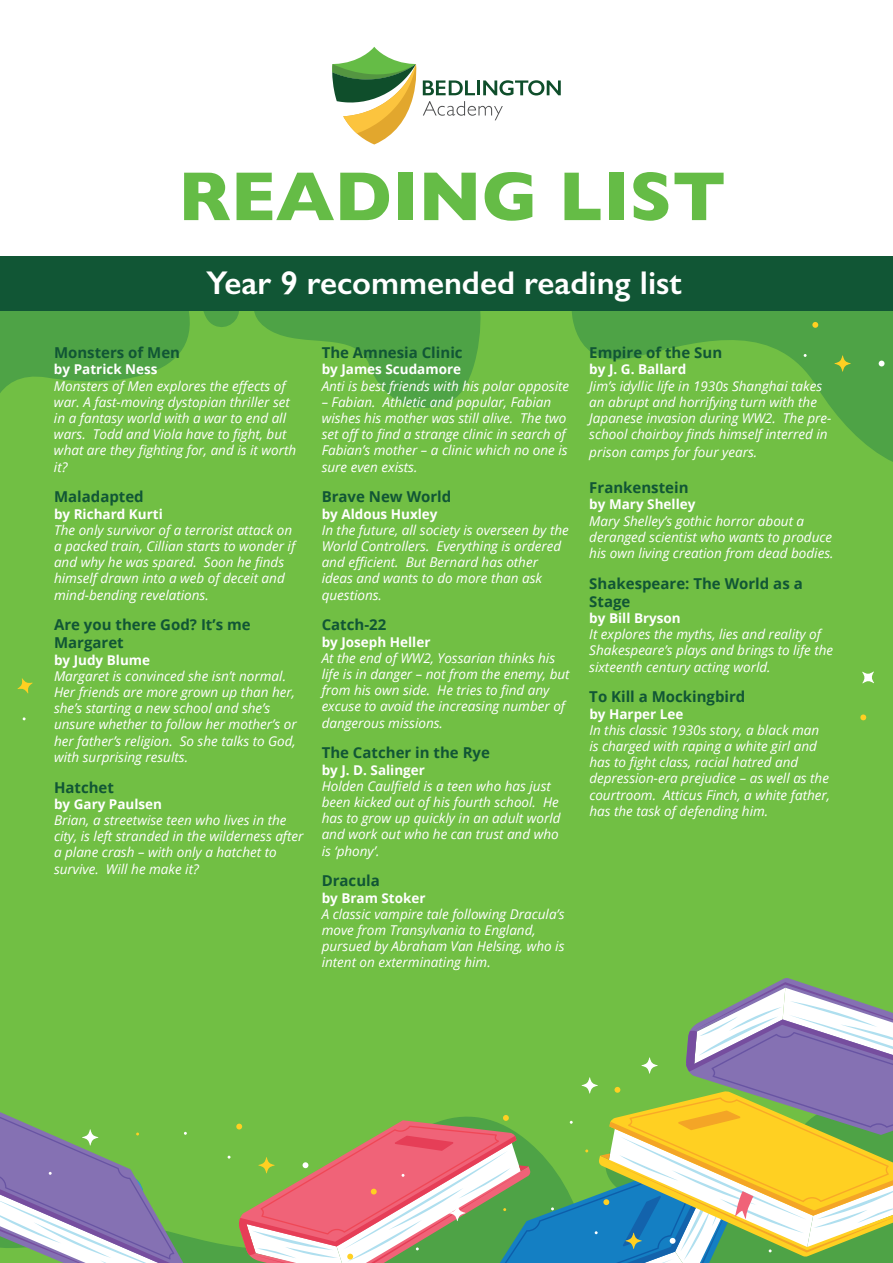
<style>
.page{position:relative;width:893px;height:1263px;background:#fff}
.page>*{position:absolute;margin:0;border:0;box-sizing:border-box;transform-origin:0 0}
.t1{font:700 70.05px "Gill Sans";color:#65bc46}
.t2{font:600 33px "Gill Sans";color:#fff}
.t3{font:700 15px/18px "Open Sans";color:#115635}
.t4{font:italic 13.5px/16.2px "Open Sans";color:#fff}
.t5{font:700 13.5px "Open Sans";color:#fff}
</style>
<div class="page">
<div style="left:0;top:285px;width:893px;height:978px;background:#71bf44"></div>
<svg style="left:254px;top:311px;width:227px;height:97px"></svg>
<svg style="left:0;top:311px;width:239px;height:82px"></svg>
<svg style="left:572px;top:311px;width:321px;height:151px"></svg>
<svg style="left:187px;top:1156px;width:41px;height:107px"></svg>
<svg style="left:812px;top:322px;width:6px;height:6px"></svg>
<svg style="left:879px;top:361px;width:5px;height:5px"></svg>
<svg style="left:834px;top:355px;width:17px;height:17px"></svg>
<svg style="left:860px;top:714px;width:6px;height:7px"></svg>
<svg style="left:862px;top:671px;width:12px;height:12px"></svg>
<svg style="left:17px;top:678px;width:16px;height:15px"></svg>
<div style="left:0;top:256px;width:893px;height:55px;background:#115635"></div>
<svg style="left:332px;top:47px;width:85px;height:98px"></svg>
<svg style="left:423px;top:80px;width:52px;height:15px"></svg>
<hr style="left:477px;top:80px;width:3px;height:15px;background:#0f4e2b">
<svg style="left:483px;top:80px;width:78px;height:15px"></svg>
<svg style="left:423px;top:101px;width:80px;height:19px"></svg>
<svg style="left:0;top:1112px;width:187px;height:151px"></svg>
<svg style="left:228px;top:978px;width:665px;height:285px"></svg>
<h1 class="t1" style="left:178px;top:141px;width:549px">READING LIST</h1>
<h2 class="t2" style="left:206px;top:263px;width:477px">Year 9 recommended reading list</h2>
<p class="t3" style="left:54px;top:343px;width:128px">Monsters of Men</p>
<p class="t5" style="left:54px;top:360px;width:105px">by Patrick Ness</p>
<p class="t4" style="left:54px;top:377px;width:244px">Monsters of Men explores the effects of war. A fast-moving dystopian thriller set in a fantasy world with a war to end all wars. Todd and Viola have to fight, but what are they fighting for, and is it worth it?</p>
<p class="t3" style="left:54px;top:488px;width:91px">Maladapted</p>
<p class="t5" style="left:54px;top:504px;width:110px">by Richard Kurti</p>
<p class="t4" style="left:54px;top:521px;width:243px">The only survivor of a terrorist attack on a packed train, Cillian starts to wonder if and why he was spared. Soon he finds himself drawn into a web of deceit and mind-bending revelations.</p>
<p class="t3" style="left:54px;top:616px;width:198px">Are you there God? It’s me<br>Margaret</p>
<p class="t5" style="left:54px;top:650px;width:98px">by Judy Blume</p>
<p class="t4" style="left:54px;top:667px;width:244px">Margaret is convinced she isn’t normal.<br>Her friends are more grown up than her, she’s starting a new school and she’s unsure whether to follow her mother’s or her father’s religion. So she talks to God, with surprising results.</p>
<p class="t3" style="left:54px;top:778px;width:61px">Hatchet</p>
<p class="t5" style="left:54px;top:794px;width:110px">by Gary Paulsen</p>
<p class="t4" style="left:54px;top:812px;width:251px">Brian, a streetwise teen who lives in the city, is left stranded in the wilderness after a plane crash – with only a hatchet to survive. Will he make it?</p>
<p class="t3" style="left:322px;top:343px;width:142px">The Amnesia Clinic</p>
<p class="t5" style="left:322px;top:360px;width:141px">by James Scudamore</p>
<p class="t4" style="left:322px;top:377px;width:249px">Anti is best friends with his polar opposite</p>
<p class="t4" style="left:322px;top:393px;width:247px">– Fabian. Athletic and popular, Fabian wishes his mother was still alive. The two set off to find a strange clinic in search of Fabian’s mother – a clinic which no one is sure even exists.</p>
<p class="t3" style="left:322px;top:488px;width:131px">Brave New World</p>
<p class="t5" style="left:322px;top:504px;width:117px">by Aldous Huxley</p>
<p class="t4" style="left:322px;top:521px;width:249px">In the future, all society is overseen by the World Controllers. Everything is ordered and efficient. But Bernard has other ideas and wants to do more than ask questions.</p>
<p class="t3" style="left:322px;top:616px;width:66px">Catch-22</p>
<p class="t5" style="left:322px;top:632px;width:110px">by Joseph Heller</p>
<p class="t4" style="left:322px;top:649px;width:249px">At the end of WW2, Yossarian thinks his life is in danger – not from the enemy, but from his own side. He tries to find any excuse to avoid the increasing number of dangerous missions.</p>
<p class="t3" style="left:322px;top:743px;width:170px">The Catcher in the Rye</p>
<p class="t5" style="left:322px;top:760px;width:105px">by J. D. Salinger</p>
<p class="t4" style="left:322px;top:777px;width:240px">Holden Caulfield is a teen who has just been kicked out of his fourth school. He has to grow up quickly in an adult world and work out who he can trust and who is ‘phony’.</p>
<p class="t3" style="left:322px;top:871px;width:60px">Dracula</p>
<p class="t5" style="left:322px;top:888px;width:105px">by Bram Stoker</p>
<p class="t4" style="left:322px;top:905px;width:245px">A classic vampire tale following Dracula’s move from Transylvania to England, pursued by Abraham Van Helsing, who is intent on exterminating him.</p>
<p class="t3" style="left:589px;top:343px;width:134px">Empire of the Sun</p>
<p class="t5" style="left:589px;top:360px;width:98px">by J. G. Ballard</p>
<p class="t4" style="left:589px;top:377px;width:244px">Jim’s idyllic life in 1930s Shanghai takes an abrupt and horrifying turn with the Japanese invasion during WW2. The pre&shy;school choirboy finds himself interred in</p>
<p class="t4" style="left:589px;top:444px;width:169px">prison camps for four years.</p>
<p class="t3" style="left:589px;top:478px;width:101px">Frankenstein</p>
<p class="t5" style="left:589px;top:495px;width:108px">by Mary Shelley</p>
<p class="t4" style="left:589px;top:512px;width:246px">Mary Shelley’s gothic horror about a deranged scientist who wants to produce his own living creation from dead bodies.</p>
<p class="t3" style="left:589px;top:574px;width:215px">Shakespeare: The World as a<br>Stage</p>
<p class="t5" style="left:589px;top:609px;width:93px">by Bill Bryson</p>
<p class="t4" style="left:589px;top:626px;width:245px">It explores the myths, lies and reality of<br>Shakespeare’s plays and brings to life the sixteenth century acting world.</p>
<p class="t3" style="left:589px;top:688px;width:158px">To Kill a Mockingbird</p>
<p class="t5" style="left:589px;top:704px;width:96px">by Harper Lee</p>
<p class="t4" style="left:589px;top:721px;width:242px">In this classic 1930s story, a black man is charged with raping a white girl and has to fight class, racial hatred and depression-era prejudice – as well as the courtroom. Atticus Finch, a white father, has the task of defending him.</p>
</div>
